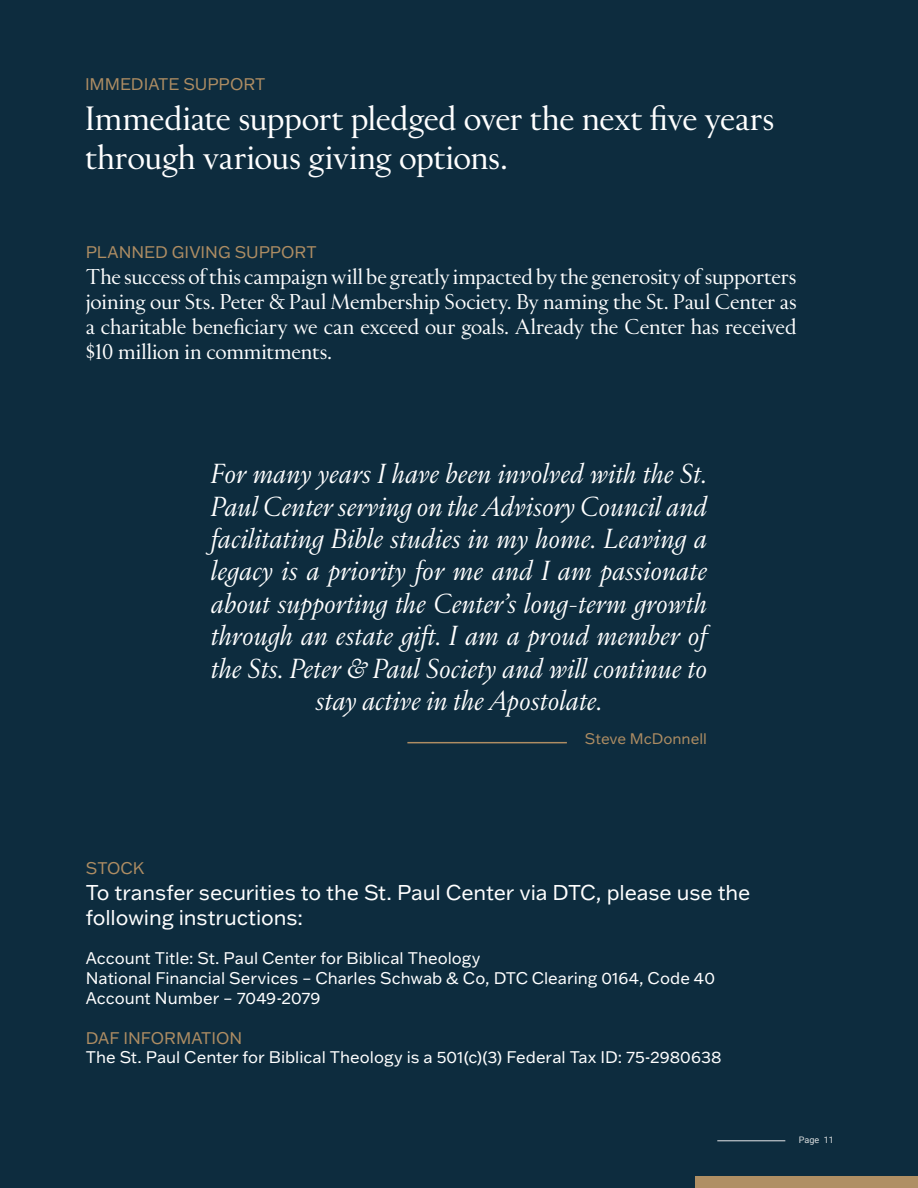
<style>
.page{position:relative;width:918px;height:1188px;background:#0d2c3e}
.page>*{position:absolute;margin:0;border:0;box-sizing:border-box;transform-origin:0 0}
.Body_2{font:33px/39.6px "Rizoma M";letter-spacing:-.01em;color:#fff}
.Sub_Titlle_Left_White{font:italic 27px/32.4px "Rizoma M";color:#fff;text-align:center}
.Body_2-2{font:21px/25.2px "Rizoma M";letter-spacing:-.01em;color:#fff;text-align:justify}
.Body_2-3{font:21px/25.2px "Franklin Gothic ATF";letter-spacing:-.005em;color:#fff}
.Body_2-4{font:16.5px "Franklin Gothic ATF";color:#fff}
.Body_2-5{font:16.5px "Franklin Gothic ATF";color:#ae8d63}
.Body_White{font:15px "Franklin Gothic ATF";color:#ae8d63}
.Small_Text_Right{font:9px "Roboto";color:#dbdedf}
</style>
<div class="page">
<hr style="left:407px;top:742px;width:160px;height:1px;background:#ae8d63">
<hr style="left:717px;top:1140px;width:68px;height:1px;background:#e6e7e9">
<div style="left:695px;top:1176px;width:223px;height:12px;background:#af8f64"></div>
<p class="Body_2-5" style="left:85px;top:73px;width:182px">IMMEDIATE SUPPORT</p>
<p class="Body_2" style="left:85px;top:100px;width:691px">Immediate support pledged over the next five years through various giving options.</p>
<p class="Body_2-5" style="left:86px;top:241px;width:232px">PLANNED GIVING SUPPORT</p>
<p class="Body_2-2" style="left:86px;top:265px;width:712px">The success of this campaign will be greatly impacted by the generosity of supporters joining our Sts. Peter &amp; Paul Membership Society. By naming the St. Paul Center as a charitable beneficiary we can exceed our goals. Already the Center has received $10 million in commitments.</p>
<p class="Sub_Titlle_Left_White" style="left:211px;top:459px;width:498px">For many years I have been involved with the St.<br>Paul Center serving on the Advisory Council and facilitating Bible studies in my home. Leaving a legacy is a priority for me and I am passionate about supporting the Center’s long-term growth through an estate gift. I am a proud member of the Sts. Peter &amp; Paul Society and will continue to stay active in the Apostolate.</p>
<p class="Body_White" style="left:585px;top:728px;width:124px">Steve McDonnell</p>
<p class="Body_2-5" style="left:86px;top:857px;width:60px">STOCK</p>
<p class="Body_2-3" style="left:86px;top:879px;width:666px">To transfer securities to the St. Paul Center via DTC, please use the following instructions:</p>
<p class="Body_2-4" style="left:86px;top:947px;width:396px">Account Title: St. Paul Center for Biblical Theology</p>
<p class="Body_2-4" style="left:86px;top:967px;width:631px">National Financial Services – Charles Schwab &amp; Co, DTC Clearing 0164, Code 40</p>
<p class="Body_2-4" style="left:86px;top:987px;width:236px">Account Number – 7049-2079</p>
<p class="Body_2-5" style="left:86px;top:1027px;width:158px">DAF INFORMATION</p>
<p class="Body_2-4" style="left:86px;top:1046px;width:637px">The St. Paul Center for Biblical Theology is a 501(c)(3) Federal Tax ID: 75-2980638</p>
<p class="Small_Text_Right" style="left:799px;top:1134px;width:36px">Page 11</p>
</div>
